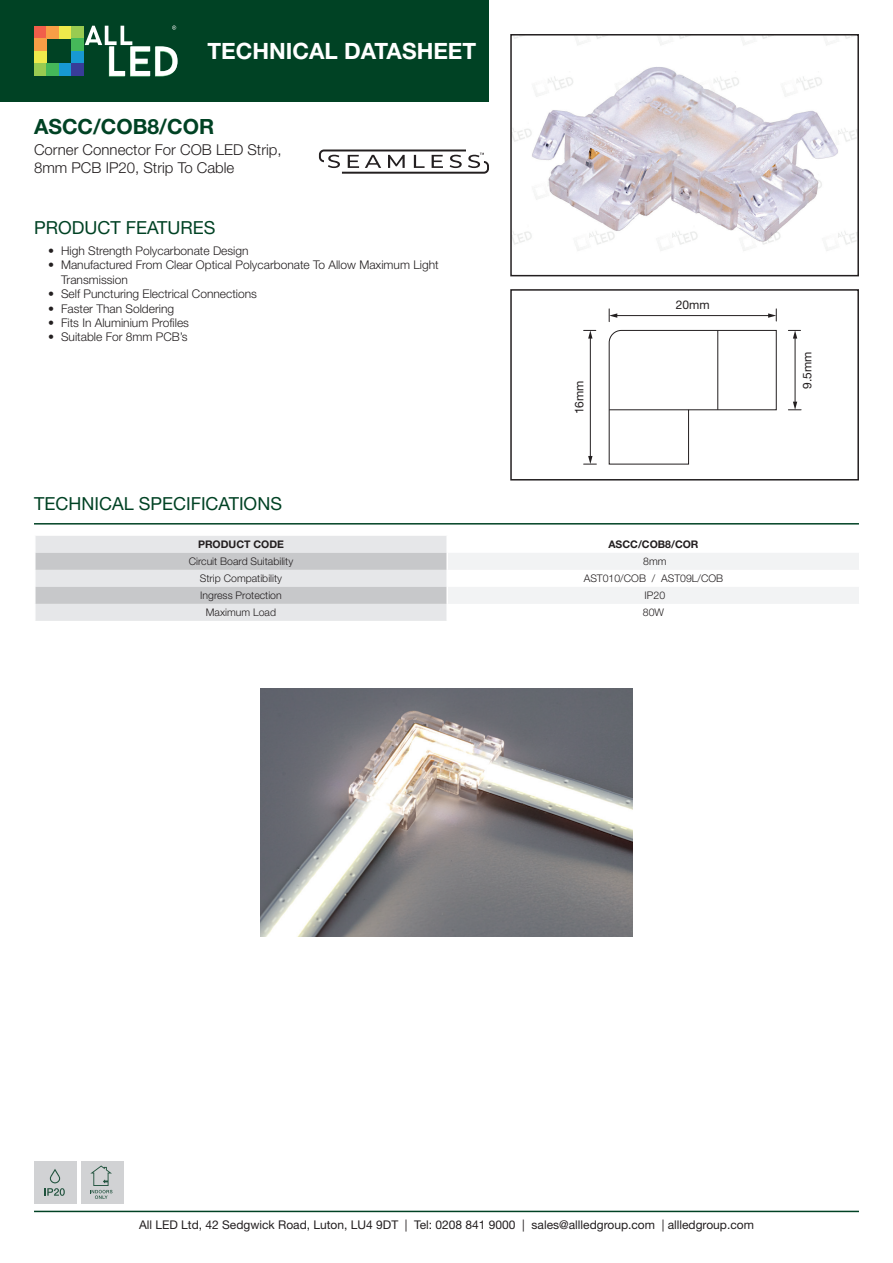
<style>
.page{position:relative;width:893px;height:1263px;background:#fff}
.page>*{position:absolute;margin:0;border:0;box-sizing:border-box;transform-origin:0 0}
.t1{font:700 22.5px "Helvetica Neue LT Std";color:#fff}
.t2{font:700 21px "Helvetica Neue LT Std";color:#004224}
.t3{font:18px "Helvetica Neue LT Std";color:#004224}
.t4{font:300 15px/18px "Helvetica Neue LT Std";color:#231f20}
.t5{font:300 12px/14.4px "Helvetica Neue LT Std";color:#231f20}
.t6{font:12px "Helvetica Neue LT Std";color:#231f20}
.t7{font:300 10.5px "Helvetica Neue LT Std";color:#231f20}
.t8{font:700 10.5px "Helvetica Neue LT Std";color:#231f20}
</style>
<div class="page">
<div style="left:0;top:0;width:489px;height:102px;background:#004224"></div>
<svg style="left:85px;top:26px;width:93px;height:51px"></svg>
<div style="left:34px;top:26px;width:12px;height:13px;background:#f15e4a"></div>
<div style="left:46px;top:26px;width:13px;height:13px;background:#f89e46"></div>
<div style="left:59px;top:26px;width:12px;height:13px;background:#eeea4b"></div>
<div style="left:34px;top:39px;width:12px;height:12px;background:#f89e46"></div>
<div style="left:34px;top:51px;width:12px;height:13px;background:#eeea4b"></div>
<div style="left:34px;top:64px;width:12px;height:12px;background:#99cb51"></div>
<div style="left:46px;top:64px;width:13px;height:12px;background:#45b859"></div>
<div style="left:59px;top:64px;width:12px;height:12px;background:#1799d3"></div>
<div style="left:71px;top:26px;width:13px;height:13px;background:#99cb51"></div>
<div style="left:71px;top:39px;width:13px;height:12px;background:#45b859"></div>
<div style="left:71px;top:51px;width:13px;height:13px;background:#1799d3"></div>
<div style="left:71px;top:64px;width:13px;height:12px;background:#383c98"></div>
<hr style="left:34px;top:1211px;width:825px;height:1px;background:#004224">
<hr style="left:34px;top:523px;width:825px;height:1px;background:#004224">
<img style="left:513px;top:37px;width:343px;height:214px">
<div style="left:510px;top:34px;width:349px;height:242px;border:2px solid #231f20"></div>
<hr style="left:616px;top:315px;width:154px;height:1px;background:#231f20">
<svg style="left:768px;top:309px;width:9px;height:12px"></svg>
<svg style="left:609px;top:309px;width:8px;height:13px"></svg>
<hr style="left:590px;top:337px;width:1px;height:120px;background:#231f20">
<svg style="left:584px;top:330px;width:12px;height:9px"></svg>
<svg style="left:584px;top:456px;width:12px;height:9px"></svg>
<hr style="left:795px;top:337px;width:1px;height:66px;background:#231f20">
<svg style="left:788px;top:330px;width:12px;height:9px"></svg>
<svg style="left:788px;top:402px;width:13px;height:8px"></svg>
<svg style="left:608px;top:330px;width:169px;height:135px"></svg>
<hr style="left:717px;top:330px;width:1px;height:80px;background:#231f20">
<hr style="left:609px;top:409px;width:79px;height:1px;background:#231f20">
<div style="left:510px;top:289px;width:349px;height:191px;border:2px solid #231f20"></div>
<svg style="left:35px;top:536px;width:824px;height:85px"></svg>
<svg style="left:319px;top:149px;width:170px;height:25px"></svg>
<div style="left:81px;top:1161px;width:42px;height:42px;background:#d1d2d4"></div>
<svg style="left:90px;top:1165px;width:22px;height:34px"></svg>
<div style="left:34px;top:1161px;width:43px;height:42px;background:#d1d2d4"></div>
<svg style="left:44px;top:1169px;width:21px;height:27px"></svg>
<img style="left:261px;top:689px;width:371px;height:247px">
<h1 class="t1" style="left:207px;top:37px;width:270px">TECHNICAL DATASHEET</h1>
<h2 class="t2" style="left:34px;top:114px;width:182px">ASCC/COB8/COR</h2>
<p class="t4" style="left:34px;top:140px;width:249px">Corner Connector For COB LED Strip,<br>8mm PCB IP20, Strip To Cable</p>
<h3 class="t3" style="left:34px;top:217px;width:183px">PRODUCT FEATURES</h3>
<p class="t5" style="left:48px;top:243px;width:202px">• High Strength Polycarbonate Design</p>
<p class="t5" style="left:61px;top:258px;width:379px;text-indent:-13px">• Manufactured From Clear Optical Polycarbonate To Allow Maximum Light<br>Transmission</p>
<p class="t5" style="left:48px;top:286px;width:210px">• Self Puncturing Electrical Connections</p>
<p class="t5" style="left:48px;top:301px;width:127px">• Faster Than Soldering</p>
<p class="t5" style="left:48px;top:315px;width:142px">• Fits In Aluminium Profiles</p>
<p class="t5" style="left:48px;top:330px;width:141px">• Suitable For 8mm PCB’s</p>
<h3 class="t3" style="left:34px;top:493px;width:249px">TECHNICAL SPECIFICATIONS</h3>
<p class="t6" style="left:572px;top:414px;width:35px;rotate:-90deg">16mm</p>
<p class="t6" style="left:676px;top:297px;width:35px">20mm</p>
<p class="t8" style="left:198px;top:538px;width:87px">PRODUCT CODE</p>
<p class="t8" style="left:608px;top:538px;width:92px">ASCC/COB8/COR</p>
<p class="t7" style="left:189px;top:555px;width:106px">Circuit Board Suitability</p>
<p class="t7" style="left:643px;top:555px;width:25px">8mm</p>
<p class="t7" style="left:200px;top:572px;width:84px">Strip Compatibility</p>
<p class="t7" style="left:584px;top:572px;width:141px">AST010/COB / AST09L/COB</p>
<p class="t7" style="left:200px;top:589px;width:83px">Ingress Protection</p>
<p class="t7" style="left:645px;top:589px;width:22px">IP20</p>
<p class="t7" style="left:206px;top:606px;width:72px">Maximum Load</p>
<p class="t7" style="left:643px;top:606px;width:23px">80W</p>
<p class="t6" style="left:800px;top:389px;width:39px;rotate:-90deg">9.5mm</p>
<p class="t6" style="left:139px;top:1217px;width:616px">All LED Ltd, 42 Sedgwick Road, Luton, LU4 9DT | Tel: 0208 841 9000 | sales@allledgroup.com | allledgroup.com</p>
</div>
